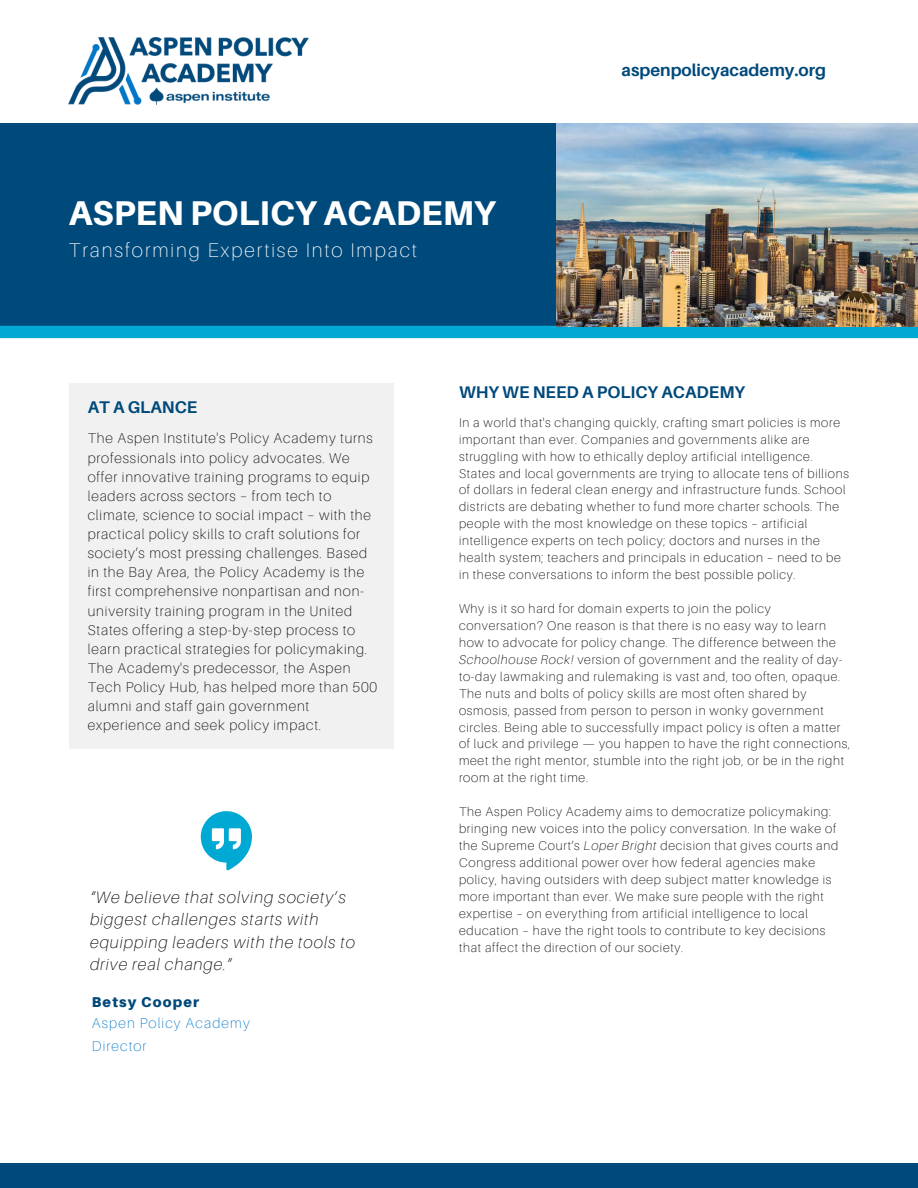
<style>
.page{position:relative;width:918px;height:1188px;background:#fff}
.page>*{position:absolute;margin:0;border:0;box-sizing:border-box;transform-origin:0 0}
.t1{font:800 34.35px "Aileron";color:#fff}
.t2{font:100 19.8px "Aileron";letter-spacing:.1em;color:#fff}
.t3{font:700 16.95px "Aileron";color:#00497b}
.t4{font:italic 100 16.5px/22.5px "Aileron";letter-spacing:.06em;color:#000}
.t5{font:100 14.25px/19.2px "Aileron";letter-spacing:.06em;color:#000}
.t6{font:100 14.25px "Aileron";letter-spacing:.08em;color:#0077c8}
.t7{font:900 14.25px "Aileron";letter-spacing:.08em;color:#00497b}
.t8{font:100 12.75px/17px "Aileron";letter-spacing:.06em;color:#000}
.s1{font-style:italic}
</style>
<div class="page">
<div style="left:0;top:124px;width:557px;height:208px;background:#00497b"></div>
<div style="left:0;top:326px;width:918px;height:12px;background:#00a8d4"></div>
<div style="left:0;top:1163px;width:918px;height:25px;background:#00497b"></div>
<img style="left:69px;top:38px;width:239px;height:66px">
<img style="left:557px;top:124px;width:361px;height:202px">
<svg style="left:201px;top:811px;width:51px;height:59px"></svg>
<div style="left:69px;top:383px;width:325px;height:365px;background:#f1f1f1"></div>
<p class="t1" style="left:69px;top:191px;width:429px">ASPEN POLICY ACADEMY</p>
<h3 class="t2" style="left:69px;top:238px;width:350px">Transforming Expertise Into Impact</h3>
<p class="t3" style="left:622px;top:60px;width:206px">aspenpolicyacademy.org</p>
<p class="t3" style="left:88px;top:396px;width:111px">AT A GLANCE</p>
<p class="t5" style="left:88px;top:429px;width:291px">The Aspen Institute's Policy Academy turns professionals into policy advocates. We offer innovative training programs to equip leaders across sectors – from tech to climate, science to social impact – with the practical policy skills to craft solutions for society’s most pressing challenges. Based in the Bay Area, the Policy Academy is the first comprehensive nonpartisan and non&shy;university training program in the United States offering a step-by-step process to learn practical strategies for policymaking.<br>The Academy's predecessor, the Aspen Tech Policy Hub, has helped more than 500 alumni and staff gain government experience and seek policy impact.</p>
<p class="t4" style="left:90px;top:886px;width:266px">“We believe that solving society’s biggest challenges starts with equipping leaders with the tools to drive real change.”</p>
<p class="t7" style="left:92px;top:993px;width:109px">Betsy Cooper</p>
<p class="t6" style="left:92px;top:1014px;width:160px">Aspen Policy Academy</p>
<h6 class="t6" style="left:92px;top:1037px;width:56px">Director</h6>
<h3 class="t3" style="left:459px;top:381px;width:288px">WHY WE NEED A POLICY ACADEMY</h3>
<h2 class="t8" style="left:459px;top:414px;width:392px">In a world that's changing quickly, crafting smart policies is more important than ever. Companies and governments alike are struggling with how to ethically deploy artificial intelligence.<br>States and local governments are trying to allocate tens of billions of dollars in federal clean energy and infrastructure funds. School districts are debating whether to fund more charter schools. The people with the most knowledge on these topics – artificial intelligence experts on tech policy; doctors and nurses in the health system; teachers and principals in education – need to be in these conversations to inform the best possible policy.</h2>
<p class="t8" style="left:459px;top:600px;width:393px">Why is it so hard for domain experts to join the policy conversation? One reason is that there is no easy way to learn how to advocate for policy change. The difference between the <span class="s1">Schoolhouse Rock!</span> version of government and the reality of day&shy;to-day lawmaking and rulemaking is vast and, too often, opaque.<br>The nuts and bolts of policy skills are most often shared by osmosis, passed from person to person in wonky government circles. Being able to successfully impact policy is often a matter of luck and privilege — you happen to have the right connections, meet the right mentor, stumble into the right job, or be in the right room at the right time.</p>
<p class="t8" style="left:459px;top:803px;width:381px">The Aspen Policy Academy aims to democratize policymaking: bringing new voices into the policy conversation. In the wake of the Supreme Court’s <span class="s1">Loper Bright</span> decision that gives courts and Congress additional power over how federal agencies make policy, having outsiders with deep subject matter knowledge is more important than ever. We make sure people with the right expertise – on everything from artificial intelligence to local education – have the right tools to contribute to key decisions that affect the direction of our society.</p>
</div>
